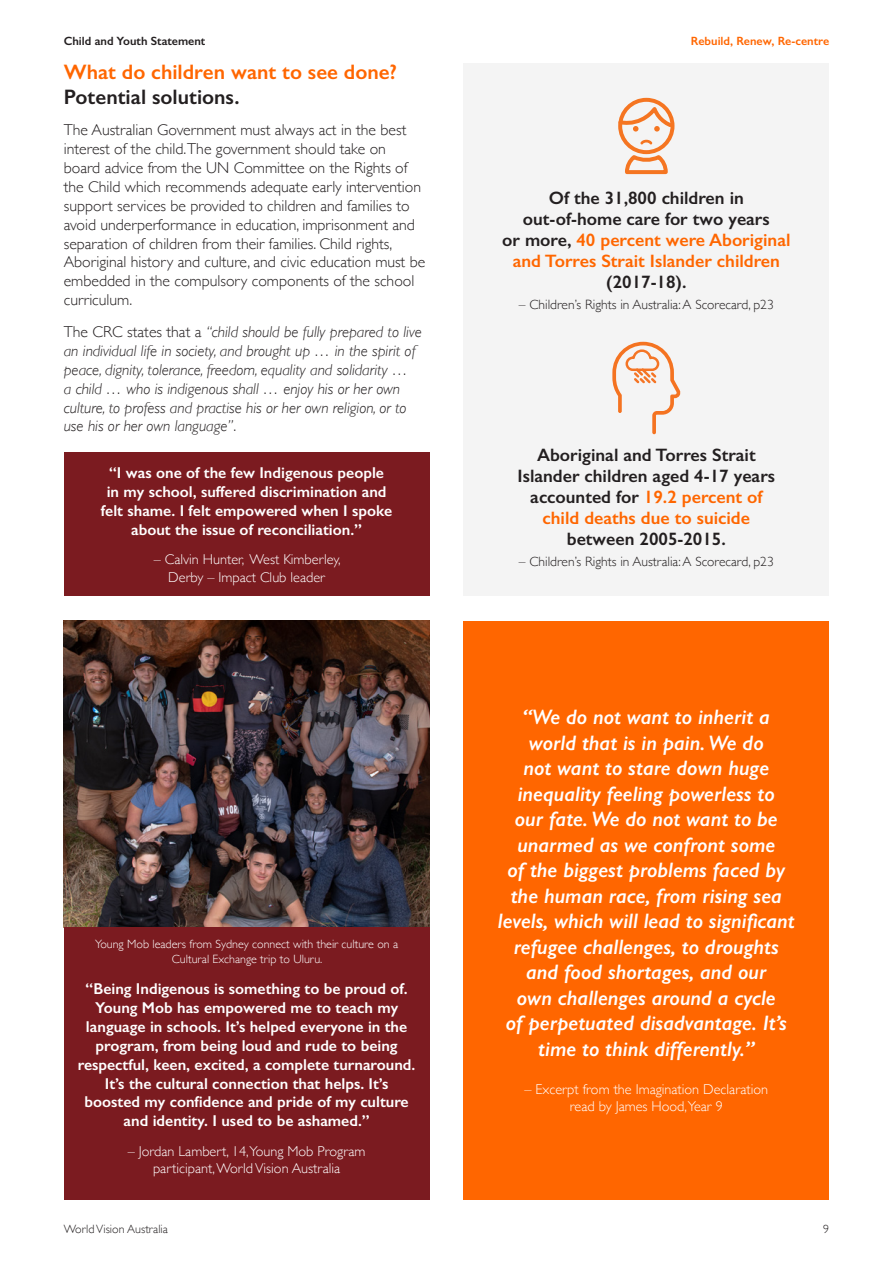
<style>
.page{position:relative;width:893px;height:1263px;background:#fff}
.page>*{position:absolute;margin:0;border:0;box-sizing:border-box;transform-origin:0 0}
.pull_quote_10_5pt{font:italic 600 21px/25.5px "Gill Sans";color:#fff;text-align:center}
.Subhead_A{font:600 21px/25.2px "Gill Sans";color:#f60}
.Body_copy{font:600 18px/21px "Gill Sans";color:#231f20;text-align:center}
.Body_copy-2{font:300 15.75px/18.9px "Gill Sans";color:#231f20}
.pull_quote_10_5pt-2{font:600 15.75px/18.9px "Gill Sans";color:#fff;text-align:center}
.Body_copy-3{font:italic 300 15.75px/18.9px "Gill Sans";color:#231f20}
.pull_quote_credit{font:300 14.25px/17.2px "Gill Sans";color:#fff;text-align:center}
.Body_copy-4{font:300 13.5px "Gill Sans";color:#231f20}
.pull_quote_10_5pt-3{font:300 12px/15px "Gill Sans";color:#fff;text-align:center}
.t1{font:600 12px "Gill Sans";color:#f60}
.t2{font:600 12px "Gill Sans";color:#231f20}
.t3{font:300 12px "Gill Sans";color:#231f20}
.s1{color:#231f20}
.s2{font-style:normal}
.s3{color:#f60}
</style>
<div class="page">
<img style="left:64px;top:621px;width:365px;height:306px">
<div style="left:64px;top:927px;width:365px;height:272px;background:#7b1b20"></div>
<div style="left:64px;top:452px;width:365px;height:144px;background:#7b1b20"></div>
<div style="left:463px;top:621px;width:366px;height:578px;background:#f60"></div>
<div style="left:463px;top:64px;width:366px;height:532px;background:#f4f4f4"></div>
<svg style="left:612px;top:342px;width:69px;height:92px"></svg>
<div style="left:618px;top:98px;width:56px;height:56px;border:4px solid #f57521;border-radius:50%"></div>
<svg style="left:618px;top:109px;width:56px;height:66px"></svg>
<p class="t2" style="left:64px;top:34px;width:143px">Child and Youth Statement</p>
<p class="t1" style="left:691px;top:34px;width:140px">Rebuild, Renew, Re-centre</p>
<p class="Subhead_A" style="left:64px;top:59px;width:335px">What do children want to see done?<br><span class="s1">Potential solutions.</span></p>
<p class="Body_copy-2" style="left:64px;top:120px;width:363px">The Australian Government must always act in the best interest of the child.The government should take on board advice from the UN Committee on the Rights of the Child which recommends adequate early intervention support services be provided to children and families to avoid underperformance in education, imprisonment and separation of children from their families. Child rights, Aboriginal history and culture, and civic education must be embedded in the compulsory components of the school curriculum.</p>
<p class="Body_copy-3" style="left:64px;top:322px;width:360px"><span class="s2">The CRC states that a</span> “child should be fully prepared to live an individual life in society, and brought up … in the spirit of peace, dignity, tolerance, freedom, equality and solidarity …<br>a child … who is indigenous shall … enjoy his or her own culture, to profess and practise his or her own religion, or to use his or her own language”<span class="s2">.</span></p>
<p class="pull_quote_10_5pt-2" style="left:101px;top:463px;width:293px">“I was one of the few Indigenous people<br>in my school, suffered discrimination and felt shame. I felt empowered when I spoke about the issue of reconciliation.”</p>
<p class="pull_quote_credit" style="left:154px;top:550px;width:189px">– Calvin Hunter, West Kimberley,<br>Derby – Impact Club leader</p>
<p class="pull_quote_10_5pt-3" style="left:95px;top:936px;width:305px">Young Mob leaders from Sydney connect with their culture on a<br>Cultural Exchange trip to Uluru.</p>
<p class="pull_quote_10_5pt-2" style="left:78px;top:979px;width:339px">“Being Indigenous is something to be proud of.<br>Young Mob has empowered me to teach my language in schools. It’s helped everyone in the program, from being loud and rude to being respectful, keen, excited, a complete turnaround.<br>It’s the cultural connection that helps. It’s boosted my confidence and pride of my culture and identity. I used to be ashamed.”</p>
<p class="pull_quote_credit" style="left:128px;top:1141px;width:239px">– Jordan Lambert, 14,Young Mob Program participant, World Vision Australia</p>
<p class="Body_copy" style="left:502px;top:187px;width:290px">Of the 31,800 children in out-of-home care for two years<br>or more, <span class="s3">40 percent were Aboriginal and Torres Strait Islander children </span>(2017-18).</p>
<p class="Body_copy-4" style="left:519px;top:294px;width:256px">– Children’s Rights in Australia: A Scorecard, p23</p>
<p class="Body_copy" style="left:518px;top:444px;width:259px">Aboriginal and Torres Strait<br>Islander children aged 4-17 years accounted for <span class="s3">19.2 percent of child deaths due to suicide </span>between 2005-2015.</p>
<p class="Body_copy-4" style="left:519px;top:551px;width:256px">– Children’s Rights in Australia: A Scorecard, p23</p>
<p class="pull_quote_10_5pt" style="left:498px;top:704px;width:298px">“We do not want to inherit a world that is in pain. We do<br>not want to stare down huge inequality feeling powerless to<br>our fate. We do not want to be unarmed as we confront some<br>of the biggest problems faced by the human race, from rising sea levels, which will lead to significant refugee challenges, to droughts and food shortages, and our<br>own challenges around a cycle<br>of perpetuated disadvantage. It’s time to think differently.”</p>
<p class="pull_quote_credit" style="left:524px;top:1080px;width:245px">– Excerpt from the Imagination Declaration read by James Hood,Year 9</p>
<p class="t3" style="left:64px;top:1220px;width:106px">World Vision Australia</p>
<p class="t3" style="left:823px;top:1220px;width:7px">9</p>
</div>
